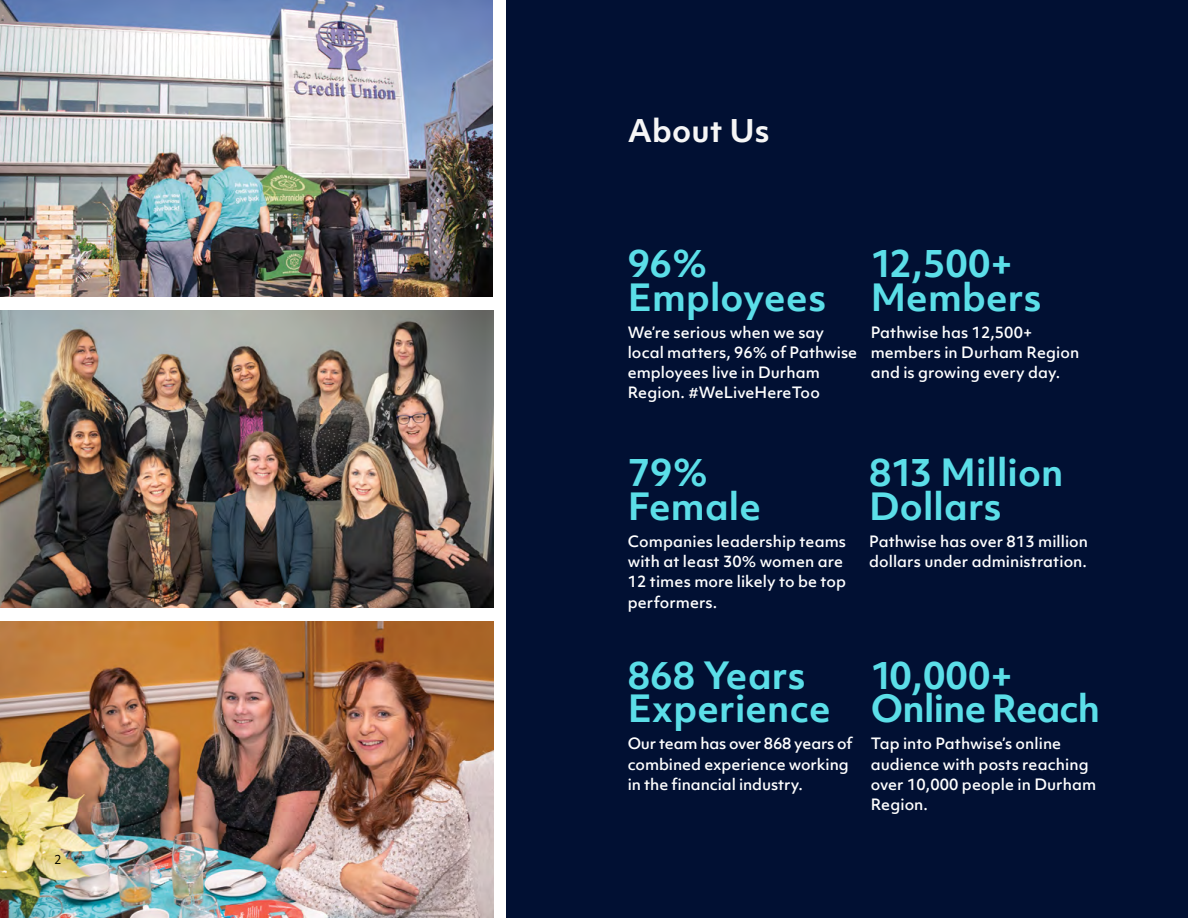
<style>
.page{position:relative;width:1188px;height:918px;background:#fff}
.page>*{position:absolute;margin:0;border:0;box-sizing:border-box;transform-origin:0 0}
.Objektiv_Body_Text{font:700 36px "Objektiv Mk 1";letter-spacing:.005em;color:#5bdee8}
.Objektiv_Body_Text-2{font:700 36px "Objektiv Mk 1";letter-spacing:.005em;color:#5bdee8}
.Objektiv_Body_Text-3{font:700 36px "Objektiv Mk 1";letter-spacing:-.02em;color:#5bdee8}
.Objektiv_Body_Text-4{font:700 30px "Objektiv Mk 1";letter-spacing:.005em;color:#f6f6f6}
.Objektiv_Body_Text-5{font:500 15px/20.2px "Objektiv Mk 1";letter-spacing:.005em;color:#fff}
.Page_Header_Footer{font:12px "Objektiv Mk 1";color:#000}
.s1{font-style:inherit}
</style>
<div class="page">
<div style="left:506px;top:0;width:682px;height:918px;background:#011033"></div>
<img style="left:0;top:622px;width:493px;height:296px">
<img style="left:0;top:0;width:493px;height:297px">
<img style="left:0;top:310px;width:493px;height:298px">
<p class="Page_Header_Footer" style="left:54px;top:851px;width:9px">2</p>
<p class="Objektiv_Body_Text-4" style="left:628px;top:109px;width:143px">About Us</p>
<p class="Objektiv_Body_Text-2" style="left:628px;top:238px;width:81px">96%</p>
<p class="Objektiv_Body_Text" style="left:628px;top:272px;width:200px">Employees</p>
<p class="Objektiv_Body_Text-5" style="left:628px;top:322px;width:231px">We’re serious when we say local matters, 96% of Pathwise employees live in Durham<br>Region. #WeLiveHereToo</p>
<p class="Objektiv_Body_Text-2" style="left:871px;top:238px;width:144px">12,500+</p>
<p class="Objektiv_Body_Text" style="left:871px;top:272px;width:172px">Members</p>
<p class="Objektiv_Body_Text-5" style="left:871px;top:322px;width:210px">Pathwise has 12,500+ members in Durham Region and is growing every day.</p>
<p class="Objektiv_Body_Text-2" style="left:628px;top:447px;width:82px">79%</p>
<p class="Objektiv_Body_Text" style="left:628px;top:481px;width:135px">Female</p>
<p class="Objektiv_Body_Text-5" style="left:628px;top:531px;width:220px">Companies leadership teams with at least 30% women are<br>12 times more likely to be top performers.</p>
<p class="Objektiv_Body_Text" style="left:869px;top:447px;width:196px"><span class="s1">813</span> Million</p>
<p class="Objektiv_Body_Text" style="left:869px;top:481px;width:134px">Dollars</p>
<p class="Objektiv_Body_Text-5" style="left:869px;top:531px;width:220px">Pathwise has over 813 million dollars under administration.</p>
<p class="Objektiv_Body_Text" style="left:628px;top:650px;width:179px"><span class="s1">868</span> Years</p>
<p class="Objektiv_Body_Text" style="left:628px;top:683px;width:204px">Experience</p>
<p class="Objektiv_Body_Text-5" style="left:628px;top:733px;width:226px">Our team has over 868 years of combined experience working in the financial industry.</p>
<p class="Objektiv_Body_Text-2" style="left:871px;top:650px;width:144px">10,000+</p>
<p class="Objektiv_Body_Text-3" style="left:871px;top:683px;width:231px">Online Reach</p>
<p class="Objektiv_Body_Text-5" style="left:871px;top:733px;width:227px">Tap into Pathwise’s online audience with posts reaching over 10,000 people in Durham<br>Region.</p>
</div>
